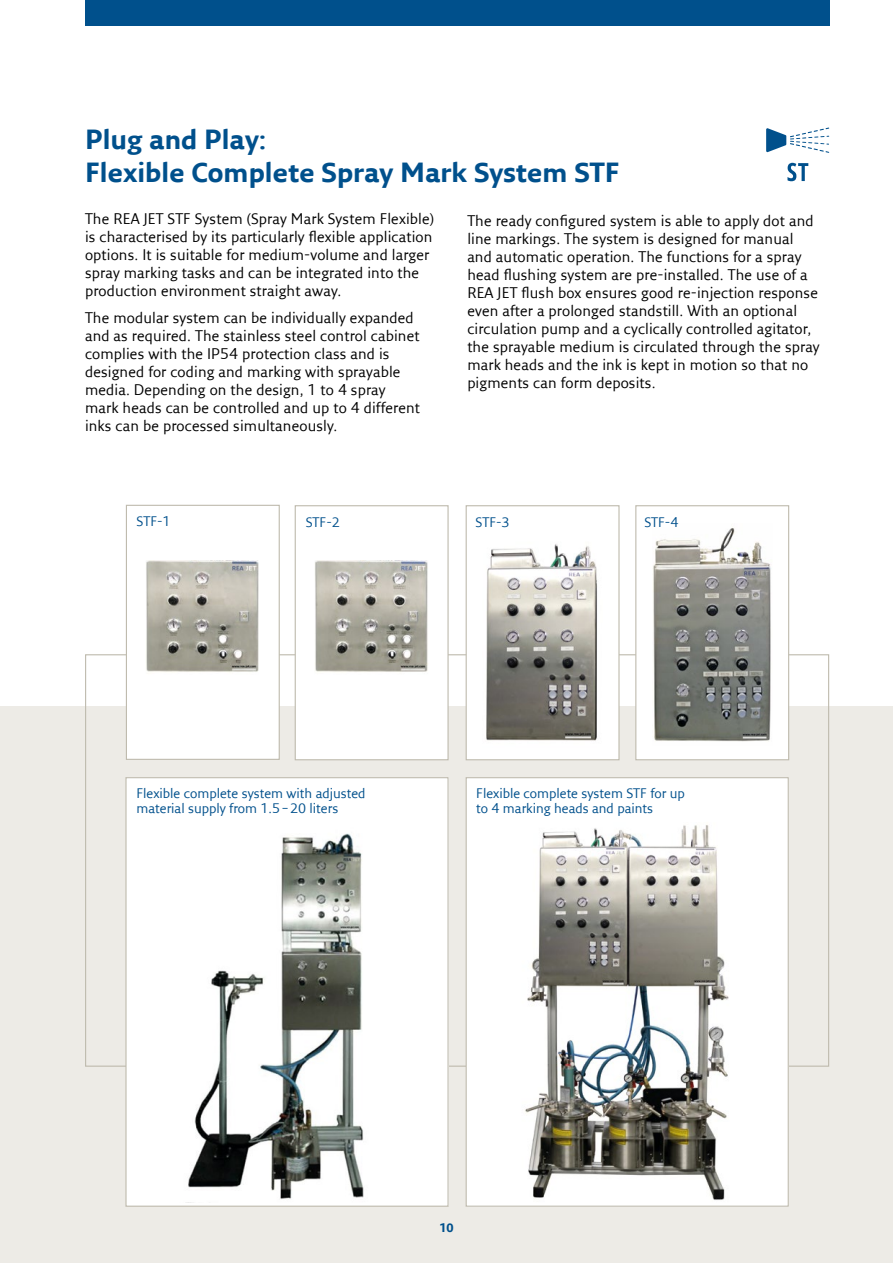
<style>
.page{position:relative;width:893px;height:1263px;background:#fff}
.page>*{position:absolute;margin:0;border:0;box-sizing:border-box;transform-origin:0 0}
.t1{font:700 27px/33px "Fresco Sans LF";color:#00508c}
.t2{font:15px/18px "Fresco Sans LF";letter-spacing:.01em;color:#000}
.t3{font:13.5px/15px "Fresco Sans LF";color:#00508c}
.t4{font:700 12px "Fresco Sans LF";color:#00508c}
</style>
<div class="page">
<div style="left:0;top:707px;width:893px;height:556px;background:#edebe6"></div>
<div style="left:85px;top:0;width:744px;height:26px;background:#00508c"></div>
<img style="left:468px;top:779px;width:319px;height:426px">
<div style="left:466px;top:777px;width:323px;height:430px;border:1px solid #bfbbae"></div>
<div style="left:126px;top:778px;width:322px;height:428px;background:#fff"></div>
<img style="left:186px;top:833px;width:178px;height:370px">
<div style="left:125px;top:777px;width:324px;height:430px;border:1px solid #bfbbae"></div>
<div style="left:635px;top:505px;width:154px;height:255px;background:#fff;border:1px solid #bfbbae"></div>
<img style="left:653px;top:528px;width:118px;height:214px">
<div style="left:126px;top:505px;width:154px;height:255px;background:#fff;border:1px solid #bfbbae"></div>
<img style="left:146px;top:560px;width:113px;height:112px">
<div style="left:295px;top:505px;width:154px;height:255px;background:#fff;border:1px solid #bfbbae"></div>
<img style="left:315px;top:560px;width:113px;height:112px">
<div style="left:466px;top:505px;width:154px;height:255px;background:#fff;border:1px solid #bfbbae"></div>
<img style="left:486px;top:544px;width:111px;height:197px">
<svg style="left:787px;top:163px;width:21px;height:18px"></svg>
<svg style="left:766px;top:128px;width:63px;height:25px"></svg>
<h1 class="t1" style="left:85px;top:122px;width:536px">Plug and Play:<br>Flexible Complete Spray Mark System STF</h1>
<p class="t2" style="left:85px;top:210px;width:350px">The REA JET STF System (Spray Mark System Flexible) is characterised by its particularly flexible application options. It is suitable for medium-volume and larger spray marking tasks and can be integrated into the production environment straight away.</p>
<p class="t2" style="left:85px;top:308px;width:337px">The modular system can be individually expanded and as required. The stainless steel control cabinet complies with the IP54 protection class and is designed for coding and marking with sprayable media. Depending on the design, 1 to 4 spray mark heads can be controlled and up to 4 different inks can be processed simultaneously.</p>
<p class="t2" style="left:467px;top:211px;width:354px">The ready configured system is able to apply dot and line markings. The system is designed for manual and automatic operation. The functions for a spray head flushing system are pre-installed. The use of a REA JET flush box ensures good re-injection response even after a prolonged standstill. With an optional circulation pump and a cyclically controlled agitator, the sprayable medium is circulated through the spray mark heads and the ink is kept in motion so that no pigments can form deposits.</p>
<p class="t3" style="left:136px;top:514px;width:36px">STF-1</p>
<p class="t3" style="left:306px;top:515px;width:36px">STF-2</p>
<p class="t3" style="left:475px;top:515px;width:36px">STF-3</p>
<p class="t3" style="left:644px;top:514px;width:36px">STF-4</p>
<p class="t3" style="left:136px;top:786px;width:231px">Flexible complete system with adjusted material supply from 1.5–20 liters</p>
<p class="t3" style="left:476px;top:786px;width:210px">Flexible complete system STF for up to 4 marking heads and paints</p>
<p class="t4" style="left:439px;top:1220px;width:16px">10</p>
</div>
